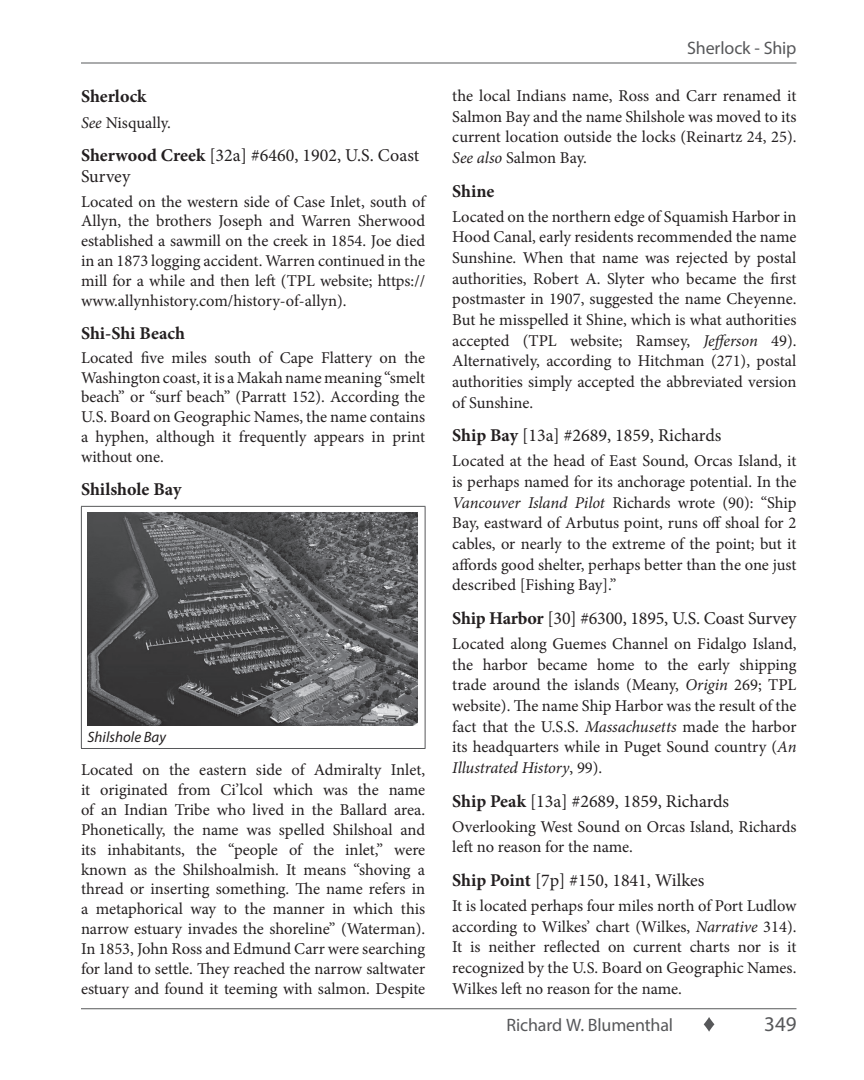
<style>
.page{position:relative;width:864px;height:1080px;background:#fff}
.page>*{position:absolute;margin:0;border:0;box-sizing:border-box;transform-origin:0 0}
.t1{font:21px "Myriad Pro";color:#57585a}
.t2{font:18px/21.9px "Minion Pro";color:#231f20}
.t3{font:700 18px "Minion Pro";color:#231f20}
.t4{font:18px "Myriad Pro";letter-spacing:-.01em;color:#57585a}
.t5{font:16.5px/20.7px "Minion Pro";color:#231f20;text-align:justify}
.t6{font:italic 15px "Myriad Pro";color:#231f20}
.s1{font-style:italic}
.s2{font-weight:700}
</style>
<div class="page">
<svg style="left:704px;top:1017px;width:10px;height:15px"></svg>
<hr style="left:81px;top:1008px;width:715px;height:1px;background:#57585a">
<hr style="left:81px;top:63px;width:715px;height:1px;background:#57585a">
<hr style="left:81px;top:506px;width:344px;height:1px;background:#57585a">
<hr style="left:81px;top:507px;width:1px;height:241px;background:#57585a">
<hr style="left:425px;top:507px;width:1px;height:241px;background:#57585a">
<hr style="left:81px;top:748px;width:344px;height:1px;background:#57585a">
<img style="left:88px;top:512px;width:330px;height:214px">
<p class="t3" style="left:81px;top:84px;width:67px">Sherlock</p>
<p class="t5" style="left:81px;top:112px;width:91px"><span class="s1">See</span> Nisqually.</p>
<p class="t2" style="left:81px;top:144px;width:340px"><span class="s2">Sherwood Creek</span> [32a] #6460, 1902, U.S. Coast<br>Survey</p>
<p class="t5" style="left:81px;top:192px;width:346px;line-height:19.8px">Located on the western side of Case Inlet, south of Allyn, the brothers Joseph and Warren Sherwood established a sawmill on the creek in 1854. Joe died in an 1873 logging accident. Warren continued in the mill for a while and then left (TPL website; https:// www.allynhistory.com/history-of-allyn).</p>
<p class="t3" style="left:81px;top:320px;width:106px">Shi-Shi Beach</p>
<p class="t5" style="left:81px;top:348px;width:346px;line-height:19.8px">Located five miles south of Cape Flattery on the Washington coast, it is a Makah name meaning “smelt beach” or “surf beach” (Parratt 152). According the U.S. Board on Geographic Names, the name contains a hyphen, although it frequently appears in print without one.</p>
<p class="t3" style="left:81px;top:476px;width:102px">Shilshole Bay</p>
<p class="t6" style="left:88px;top:728px;width:80px">Shilshole Bay</p>
<p class="t5" style="left:81px;top:760px;width:346px;line-height:19.8px">Located on the eastern side of Admiralty Inlet, it originated from Ci’lcol which was the name of an Indian Tribe who lived in the Ballard area.<br>Phonetically, the name was spelled Shilshoal and its inhabitants, the “people of the inlet,” were known as the Shilshoalmish. It means “shoving a thread or inserting something. The name refers in a metaphorical way to the manner in which this narrow estuary invades the shoreline” (Waterman).<br>In 1853, John Ross and Edmund Carr were searching for land to settle. They reached the narrow saltwater estuary and found it teeming with salmon. Despite</p>
<p class="t4" style="left:687px;top:37px;width:111px">Sherlock - Ship</p>
<p class="t5" style="left:452px;top:86px;width:346px">the local Indians name, Ross and Carr renamed it Salmon Bay and the name Shilshole was moved to its current location outside the locks (Reinartz 24, 25).<br><span class="s1">See also</span> Salmon Bay.</p>
<p class="t3" style="left:452px;top:178px;width:44px">Shine</p>
<p class="t5" style="left:452px;top:206px;width:346px">Located on the northern edge of Squamish Harbor in Hood Canal, early residents recommended the name Sunshine. When that name was rejected by postal authorities, Robert A. Slyter who became the first postmaster in 1907, suggested the name Cheyenne.<br>But he misspelled it Shine, which is what authorities accepted (TPL website; Ramsey, <span class="s1">Jefferson</span> 49).<br>Alternatively, according to Hitchman (271), postal authorities simply accepted the abbreviated version of Sunshine.</p>
<p class="t2" style="left:452px;top:425px;width:271px"><span class="s2">Ship Bay</span> [13a] #2689, 1859, Richards</p>
<p class="t5" style="left:452px;top:451px;width:346px">Located at the head of East Sound, Orcas Island, it is perhaps named for its anchorage potential. In the <span class="s1">Vancouver Island Pilot</span> Richards wrote (90): “Ship Bay, eastward of Arbutus point, runs off shoal for 2 cables, or nearly to the extreme of the point; but it affords good shelter, perhaps better than the one just described [Fishing Bay].”</p>
<p class="t2" style="left:452px;top:607px;width:346px"><span class="s2">Ship Harbor</span> [30] #6300, 1895, U.S. Coast Survey</p>
<p class="t5" style="left:452px;top:633px;width:346px">Located along Guemes Channel on Fidalgo Island, the harbor became home to the early shipping trade around the islands (Meany, <span class="s1">Origin</span> 269; TPL website). The name Ship Harbor was the result of the fact that the U.S.S. <span class="s1">Massachusetts</span> made the harbor its headquarters while in Puget Sound country (<span class="s1">An Illustrated History</span>, 99).</p>
<p class="t2" style="left:452px;top:790px;width:279px"><span class="s2">Ship Peak</span> [13a] #2689, 1859, Richards</p>
<p class="t5" style="left:452px;top:816px;width:346px">Overlooking West Sound on Orcas Island, Richards left no reason for the name.</p>
<p class="t2" style="left:452px;top:869px;width:254px"><span class="s2">Ship Point</span> [7p] #150, 1841, Wilkes</p>
<p class="t5" style="left:452px;top:895px;width:346px">It is located perhaps four miles north of Port Ludlow according to Wilkes’ chart (Wilkes, <span class="s1">Narrative</span> 314).<br>It is neither reflected on current charts nor is it recognized by the U.S. Board on Geographic Names.<br>Wilkes left no reason for the name.</p>
<p class="t4" style="left:507px;top:1014px;width:168px">Richard W. Blumenthal</p>
<p class="t1" style="left:764px;top:1011px;width:34px">349</p>
</div>
